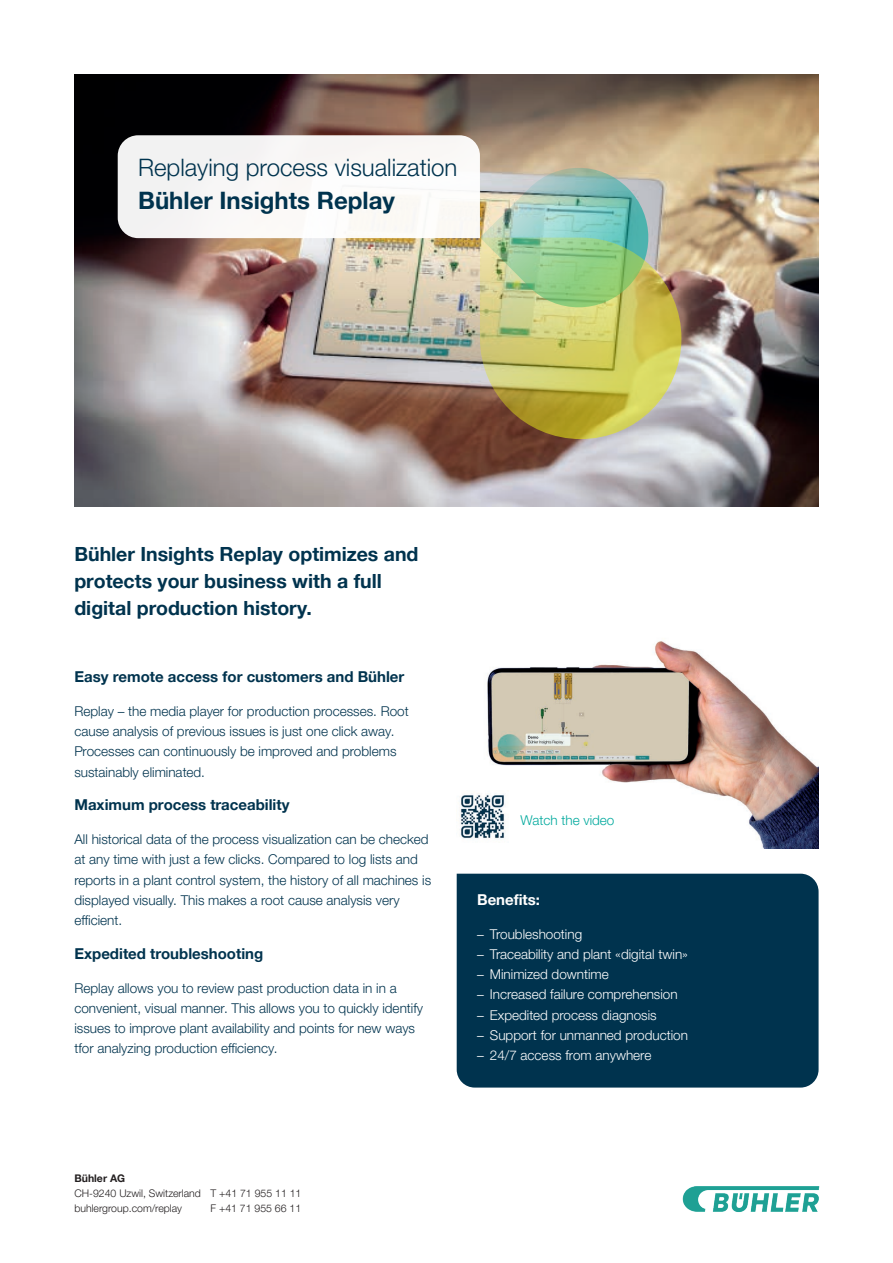
<style>
.page{position:relative;width:893px;height:1263px;background:#fff}
.page>*{position:absolute;margin:0;border:0;box-sizing:border-box;transform-origin:0 0}
.t1{font:300 24px "Helvetica Neue LTW1 G";color:#00334e}
.t2{font:700 24px "Helvetica Neue LTW1 G";color:#00334e}
.t3{font:700 19.5px/27px "Helvetica Neue LTW1 G";color:#00334e}
.t4{font:700 15px "Helvetica Neue LTW1 G";color:#00334e}
.t5{font:700 15px "Helvetica Neue LTW1 G";color:#fff}
.t6{font:300 13.5px/20.2px "Helvetica Neue LTW1 G";color:#00334e}
.t7{font:300 13.5px "Helvetica Neue LTW1 G";color:#fff}
.t8{font:300 13.5px "Helvetica Neue LTW1 G";color:#00a99d}
.t9{font:300 10.5px/15px "Helvetica Neue LTW1 G";color:#231f20}
.t10{font:700 10.5px "Helvetica Neue LTW1 G";color:#231f20}
</style>
<div class="page">
<img style="left:74px;top:74px;width:745px;height:433px">
<div style="left:457px;top:874px;width:362px;height:213px;background:#00334e"></div>
<img style="left:486px;top:641px;width:333px;height:207px">
<img style="left:459px;top:791px;width:50px;height:52px">
<img style="left:682px;top:1186px;width:138px;height:26px">
<img style="left:118px;top:135px;width:563px;height:304px">
<h1 class="t1" style="left:138px;top:153px;width:321px">Replaying process visualization</h1>
<h1 class="t2" style="left:138px;top:185px;width:258px">Bühler Insights Replay</h1>
<h2 class="t3" style="left:74px;top:540px;width:346px">Bühler Insights Replay optimizes and protects your business with a full digital production history.</h2>
<p class="t4" style="left:74px;top:667px;width:331px">Easy remote access for customers and Bühler</p>
<p class="t6" style="left:74px;top:701px;width:336px">Replay – the media player for production processes. Root cause analysis of previous issues is just one click away.<br>Processes can continuously be improved and problems sustainably eliminated.</p>
<p class="t4" style="left:74px;top:796px;width:217px">Maximum process traceability</p>
<p class="t6" style="left:74px;top:829px;width:358px">All historical data of the process visualization can be checked at any time with just a few clicks. Compared to log lists and reports in a plant control system, the history of all machines is displayed visually. This makes a root cause analysis very efficient.</p>
<p class="t4" style="left:74px;top:944px;width:190px">Expedited troubleshooting</p>
<p class="t6" style="left:74px;top:978px;width:350px">Replay allows you to review past production data in in a convenient, visual manner. This allows you to quickly identify issues to improve plant availability and points for new ways tfor analyzing production efficiency.</p>
<p class="t10" style="left:74px;top:1172px;width:52px">Bühler AG</p>
<p class="t9" style="left:74px;top:1186px;width:229px">CH-9240 Uzwil, Switzerland T +41 71 955 11 11 buhlergroup.com/replay</p>
<p class="t9" style="left:210px;top:1201px;width:92px">F +41 71 955 66 11</p>
<p class="t8" style="left:520px;top:812px;width:96px">Watch the video</p>
<p class="t5" style="left:477px;top:890px;width:65px">Benefits:</p>
<p class="t7" style="left:477px;top:925px;width:107px">– Troubleshooting</p>
<p class="t7" style="left:477px;top:946px;width:212px">– Traceability and plant «digital twin»</p>
<p class="t7" style="left:477px;top:966px;width:133px">– Minimized downtime</p>
<p class="t7" style="left:477px;top:986px;width:202px">– Increased failure comprehension</p>
<p class="t7" style="left:477px;top:1006px;width:181px">– Expedited process diagnosis</p>
<p class="t7" style="left:477px;top:1027px;width:212px">– Support for unmanned production</p>
<p class="t7" style="left:477px;top:1047px;width:176px">– 24/7 access from anywhere</p>
</div>
